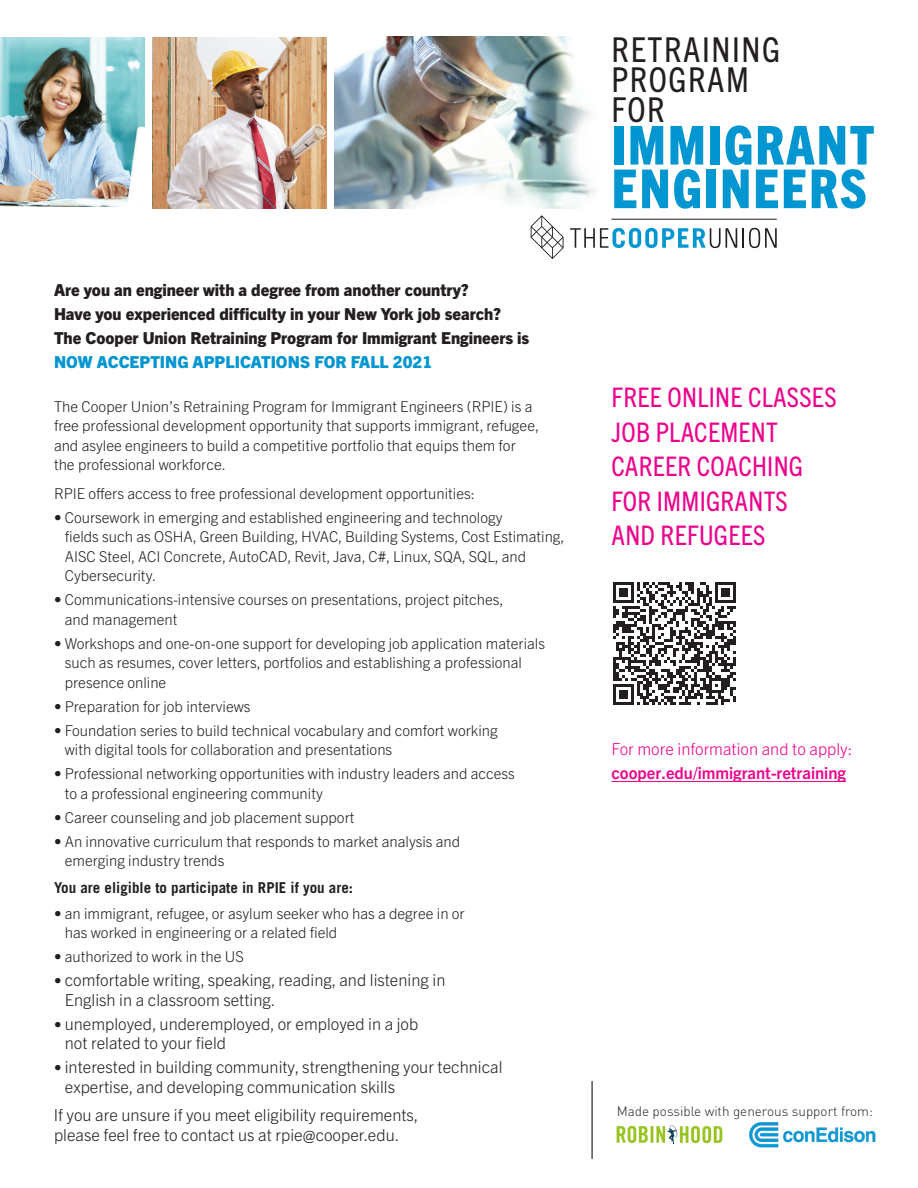
<style>
.page{position:relative;width:918px;height:1188px;background:#fff}
.page>*{position:absolute;margin:0;border:0;box-sizing:border-box;transform-origin:0 0}
.t1{font:800 condensed 53.7px "Trade Gothic Next LT Pro";letter-spacing:.035em;color:#0096d1}
.t2{font:condensed 34.35px "Trade Gothic Next LT Pro";letter-spacing:.045em;color:#231f20}
.t3{font:condensed 27px/34.5px "Trade Gothic Next LT Pro";letter-spacing:.01em;color:#ed028c}
.t4{font:300 16.5px/19.5px "Trade Gothic Next LT Pro";color:#231f20}
.t5{font:800 16.5px/24px "Trade Gothic Next LT Pro";color:#231f20}
.t6{font:700 16.5px/24px "Trade Gothic Next LT Pro";color:#ed028c}
.t7{font:300 15px/19.5px "Trade Gothic Next LT Pro";color:#231f20}
.t8{font:700 15px "Trade Gothic LT Std";color:#231f20}
.t9{font:300 13.5px "DIN";color:#231f20}
.s1{color:#0096d1}
.s2{font-size:15px}
.s3{font-weight:300}
</style>
<div class="page">
<img style="left:0;top:37px;width:145px;height:170px">
<img style="left:152px;top:37px;width:174px;height:171px">
<hr style="left:591px;top:1081px;width:2px;height:78px;background:#231f20">
<img style="left:749px;top:1122px;width:126px;height:25px">
<img style="left:617px;top:1125px;width:106px;height:19px">
<svg style="left:531px;top:215px;width:33px;height:44px"></svg>
<svg style="left:570px;top:228px;width:167px;height:20px"></svg>
<svg style="left:743px;top:228px;width:34px;height:20px"></svg>
<img style="left:334px;top:37px;width:262px;height:171px">
<hr style="left:612px;top:219px;width:165px;height:1px;background:#231f20">
<svg style="left:613px;top:582px;width:123px;height:123px"></svg>
<hr style="left:612px;top:781px;width:234px;height:1px;background:#ed028c">
<p class="t5" style="left:54px;top:277px;width:416px">Are you an engineer with a degree from another country?</p>
<p class="t5" style="left:54px;top:301px;width:449px">Have you experienced difficulty in your New York job search?</p>
<p class="t5" style="left:54px;top:325px;width:477px">The Cooper Union Retraining Program for Immigrant Engineers is<br><span class="s1">NOW ACCEPTING APPLICATIONS FOR FALL 2021</span></p>
<p class="t7" style="left:54px;top:396px;width:487px">The Cooper Union’s Retraining Program for Immigrant Engineers (RPIE) is a free professional development opportunity that supports immigrant, refugee, and asylee engineers to build a competitive portfolio that equips them for the professional workforce.</p>
<p class="t7" style="left:54px;top:483px;width:422px">RPIE offers access to free professional development opportunities:</p>
<p class="t7" style="left:65px;top:507px;width:501px;text-indent:-11px">• Coursework in emerging and established engineering and technology<br>fields such as OSHA, Green Building, HVAC, Building Systems, Cost Estimating, AISC Steel, ACI Concrete, AutoCAD, Revit, Java, C#, Linux, SQA, SQL, and Cybersecurity.</p>
<p class="t7" style="left:65px;top:589px;width:441px;text-indent:-11px">• Communications-intensive courses on presentations, project pitches, and management</p>
<p class="t7" style="left:65px;top:633px;width:482px;text-indent:-11px">• Workshops and one-on-one support for developing job application materials such as resumes, cover letters, portfolios and establishing a professional presence online</p>
<p class="t7" style="left:54px;top:696px;width:198px">• Preparation for job interviews</p>
<p class="t7" style="left:65px;top:720px;width:434px;text-indent:-11px">• Foundation series to build technical vocabulary and comfort working with digital tools for collaboration and presentations</p>
<p class="t7" style="left:65px;top:763px;width:452px;text-indent:-11px">• Professional networking opportunities with industry leaders and access to a professional engineering community</p>
<p class="t7" style="left:54px;top:807px;width:302px">• Career counseling and job placement support</p>
<p class="t7" style="left:65px;top:831px;width:397px;text-indent:-11px">• An innovative curriculum that responds to market analysis and emerging industry trends</p>
<p class="t8" style="left:54px;top:878px;width:301px">You are eligible to participate in RPIE if you are:</p>
<p class="t7" style="left:65px;top:903px;width:401px;text-indent:-11px">• an immigrant, refugee, or asylum seeker who has a degree in or has worked in engineering or a related field</p>
<p class="t7" style="left:54px;top:946px;width:191px">• authorized to work in the US</p>
<p class="t4" style="left:65px;top:969px;width:382px;text-indent:-11px"><span class="s2">•</span> comfortable writing, speaking, reading, and listening in<br>English in a classroom setting.</p>
<p class="t4" style="left:65px;top:1013px;width:355px;text-indent:-11px"><span class="s2">•</span> unemployed, underemployed, or employed in a job not related to your field</p>
<p class="t4" style="left:65px;top:1056px;width:439px;text-indent:-11px"><span class="s2">•</span> interested in building community, strengthening your technical expertise, and developing communication skills</p>
<p class="t4" style="left:54px;top:1104px;width:366px">If you are unsure if you meet eligibility requirements, please feel free to contact us at rpie@cooper.edu.</p>
<p class="t2" style="left:612px;top:26px;width:170px">RETRAINING</p>
<p class="t2" style="left:612px;top:56px;width:139px">PROGRAM</p>
<p class="t2" style="left:612px;top:86px;width:55px">FOR</p>
<p class="t1" style="left:612px;top:108px;width:264px">IMMIGRANT</p>
<p class="t1" style="left:612px;top:152px;width:257px">ENGINEERS</p>
<p class="t3" style="left:612px;top:378px;width:227px">FREE ONLINE CLASSES<br>JOB PLACEMENT</p>
<p class="t3" style="left:612px;top:447px;width:193px">CAREER COACHING<br>FOR IMMIGRANTS<br>AND REFUGEES</p>
<p class="t6" style="left:612px;top:736px;width:242px"><span class="s3">For more information and to apply: </span>cooper.edu/immigrant-retraining</p>
<p class="t9" style="left:617px;top:1103px;width:258px">Made possible with generous support from:</p>
</div>
